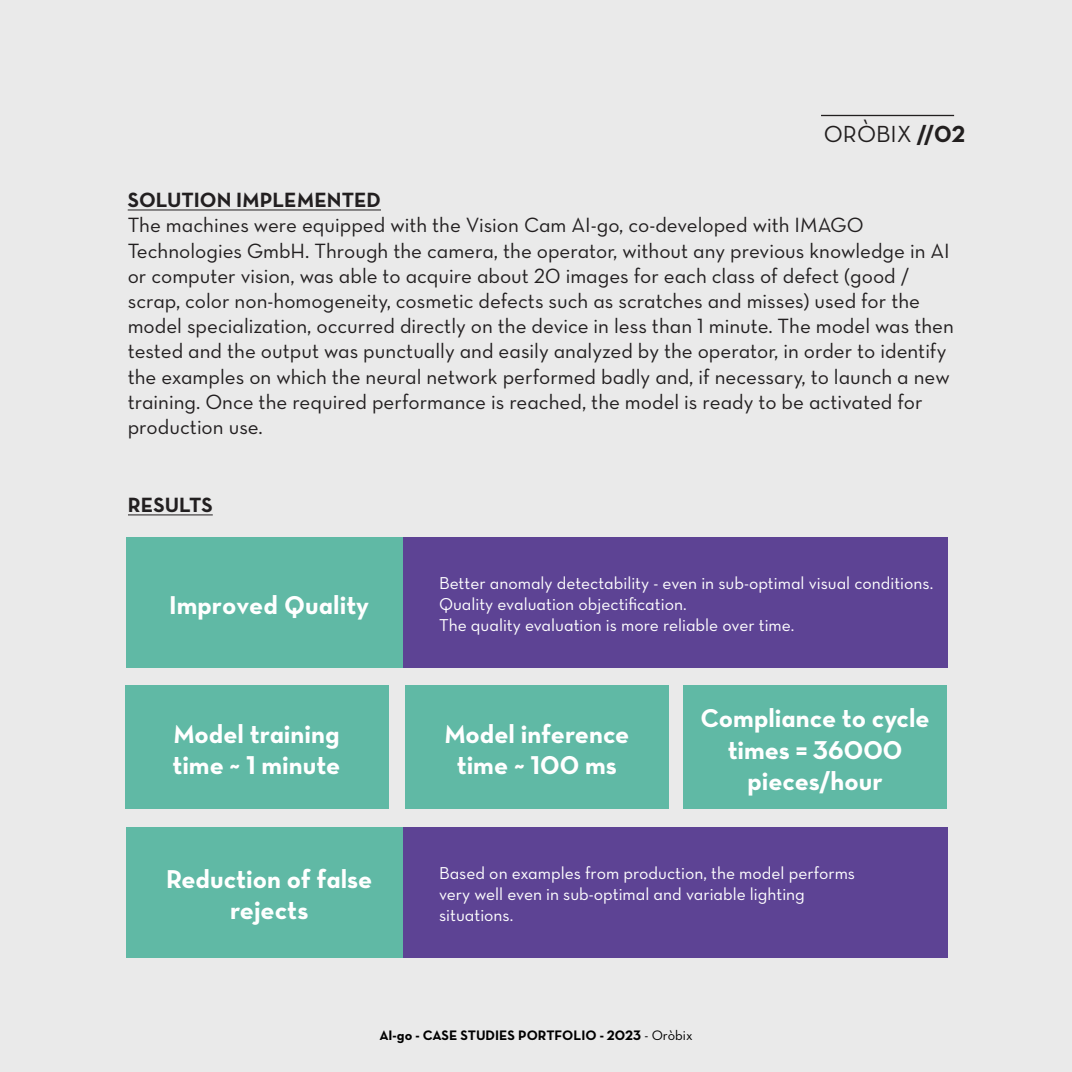
<style>
.page{position:relative;width:1072px;height:1072px;background:#fff}
.page>*{position:absolute;margin:0;border:0;box-sizing:border-box;transform-origin:0 0}
.t1{font:26.25px/31.5px "Neutra Text Bold Alt";color:#fff;text-align:center}
.t2{font:23.62px "Neutra Text Book Alt";color:#221f1f}
.t3{font:21px/25.2px "Neutra Text Book Alt";color:#221f20}
.t4{font:21px "Neutra Text Bold Alt";color:#221f20}
.t5{font:17.5px/21px "Neutra Text Book Alt";color:#fff}
.t6{font:14px "Neutra Text Bold Alt";color:#000}
.s1{font-family:"Neutra Text Bold Alt"}
.s2{font-family:"Neutra Text Book Alt"}
</style>
<div class="page">
<div style="left:0;top:0;width:1071px;height:1071px;background:#eaeaea"></div>
<hr style="left:821px;top:115px;width:133px;height:1px;background:#221f1f">
<hr style="left:128px;top:514px;width:85px;height:1px;background:#221f20">
<hr style="left:128px;top:210px;width:253px;height:1px;background:#221f20">
<div style="left:125px;top:685px;width:264px;height:124px;background:#60b9a5"></div>
<div style="left:405px;top:685px;width:264px;height:124px;background:#60b9a5"></div>
<div style="left:683px;top:685px;width:264px;height:124px;background:#60b9a5"></div>
<div style="left:402px;top:537px;width:545px;height:131px;background:#5d4394"></div>
<div style="left:126px;top:537px;width:276px;height:131px;background:#60b9a5"></div>
<div style="left:402px;top:827px;width:545px;height:130px;background:#5d4394"></div>
<div style="left:126px;top:827px;width:276px;height:130px;background:#60b9a5"></div>
<p class="t2" style="left:823px;top:119px;width:143px">ORÒBIX <span class="s1">//02</span></p>
<p class="t4" style="left:128px;top:187px;width:255px">SOLUTION IMPLEMENTED</p>
<p class="t3" style="left:128px;top:212px;width:827px">The machines were equipped with the Vision Cam AI-go, co-developed with IMAGO Technologies GmbH. Through the camera, the operator, without any previous knowledge in AI or computer vision, was able to acquire about 20 images for each class of defect (good / scrap, color non-homogeneity, cosmetic defects such as scratches and misses) used for the model specialization, occurred directly on the device in less than 1 minute. The model was then tested and the output was punctually and easily analyzed by the operator, in order to identify the examples on which the neural network performed badly and, if necessary, to launch a new training. Once the required performance is reached, the model is ready to be activated for production use.</p>
<p class="t4" style="left:128px;top:492px;width:86px">RESULTS</p>
<p class="t1" style="left:169px;top:588px;width:201px">Improved Quality</p>
<p class="t5" style="left:439px;top:572px;width:496px">Better anomaly detectability - even in sub-optimal visual conditions.<br>Quality evaluation objectification.<br>The quality evaluation is more reliable over time.</p>
<p class="t1" style="left:172px;top:717px;width:169px;text-align:left">Model training time ~ 1 minute</p>
<p class="t1" style="left:444px;top:717px;width:187px">Model inference time ~ 100 ms</p>
<p class="t1" style="left:700px;top:701px;width:231px">Compliance to cycle times = 36000 pieces/hour</p>
<p class="t1" style="left:166px;top:862px;width:208px">Reduction of false rejects</p>
<p class="t5" style="left:439px;top:862px;width:417px">Based on examples from production, the model performs very well even in sub-optimal and variable lighting situations.</p>
<p class="t6" style="left:379px;top:1026px;width:315px">AI-go - CASE STUDIES PORTFOLIO - 2023 <span class="s2">- Oròbix</span></p>
</div>
